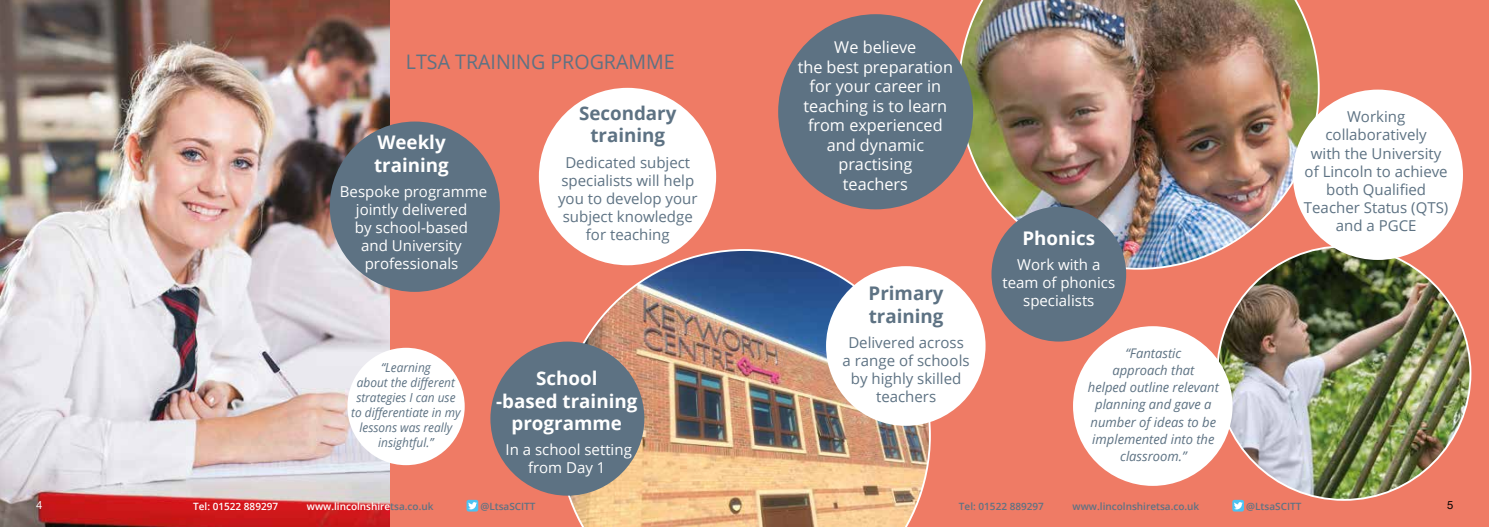
<style>
.page{position:relative;width:1489px;height:527px;background:#fff}
.page>*{position:absolute;margin:0;border:0;box-sizing:border-box;transform-origin:0 0}
.t1{font:20px "Open Sans";color:#5d7283}
.t2{font:700 18.75px/22.5px "Open Sans";color:#fff}
.t3{font:700 18.75px/22.5px "Open Sans";color:#5d7283;text-align:center}
.t4{font:16.25px/19.5px "Open Sans";color:#fff;text-align:center}
.t5{font:15px/18px "Open Sans";color:#5d7283;text-align:center}
.t6{font:15px/18px "Open Sans";color:#fff;text-align:center}
.t7{font:italic 13.25px/17.2px "Open Sans";color:#5d7283;text-align:center}
.t8{font:italic 12.5px/15px "Open Sans";color:#5d7283;text-align:center;scale:.95 1}
.t9{font:11.25px "Helvetica Neue";color:#fff}
.t10{font:11.25px "Helvetica Neue";color:#000}
.t11{font:600 10px "Open Sans";color:#5d7283}
.t12{font:600 10px "Open Sans";color:#fff}
.s1{color:#5d7283}
</style>
<div class="page">
<div style="left:0;top:0;width:1488px;height:526px;background:#ef7b65"></div>
<img style="left:958px;top:0;width:361px;height:269px">
<img style="left:0;top:0;width:390px;height:526px">
<svg style="left:466px;top:499px;width:12px;height:12px"></svg>
<svg style="left:1232px;top:499px;width:11px;height:12px"></svg>
<div style="left:991px;top:206px;width:135px;height:135px;background:#5d7283;border-radius:50%"></div>
<img style="left:558px;top:249px;width:372px;height:277px">
<div style="left:826px;top:266px;width:159px;height:159px;background:#fff;border-radius:50%"></div>
<img style="left:1217px;top:247px;width:253px;height:252px">
<div style="left:778px;top:14px;width:195px;height:195px;background:#5d7283;border-radius:50%"></div>
<div style="left:1292px;top:89px;width:170px;height:171px;background:#fff;border-radius:50%"></div>
<div style="left:1072px;top:326px;width:160px;height:159px;background:#fff;border-radius:50%"></div>
<div style="left:539px;top:88px;width:177px;height:177px;background:#fff;border-radius:50%"></div>
<div style="left:330px;top:121px;width:170px;height:170px;background:#5d7283;border-radius:50%"></div>
<div style="left:490px;top:341px;width:154px;height:154px;background:#5d7283;border-radius:50%"></div>
<div style="left:347px;top:347px;width:117px;height:117px;background:#fff;border-radius:50%"></div>
<h1 class="t1" style="left:406px;top:47px;width:270px">LTSA TRAINING PROGRAMME</h1>
<p class="t2" style="left:374px;top:130px;width:76px">Weekly training</p>
<p class="t6" style="left:340px;top:182px;width:149px">Bespoke programme jointly delivered<br>by school-based<br>and University professionals</p>
<p class="t3" style="left:579px;top:101px;width:99px">Secondary training</p>
<p class="t5" style="left:558px;top:153px;width:141px">Dedicated subject specialists will help you to develop your subject knowledge for teaching</p>
<p class="t8" style="left:351px;top:359px;width:117px">“Learning<br>about the different strategies I can use to differentiate in my lessons was really insightful.”</p>
<p class="t2" style="left:496px;top:366px;width:143px;text-align:center">School<br>-based training programme</p>
<p class="t6" style="left:505px;top:440px;width:128px">In a school setting from Day 1</p>
<p class="t4" style="left:797px;top:37px;width:157px">We believe<br>the best preparation for your career in teaching is to learn from experienced and dynamic practising<br>teachers</p>
<p class="t2" style="left:1022px;top:226px;width:74px">Phonics</p>
<p class="t6" style="left:1002px;top:255px;width:114px">Work with a team of phonics</p>
<p class="t3" style="left:868px;top:281px;width:76px">Primary</p>
<p class="t6" style="left:1023px;top:291px;width:73px">specialists</p>
<p class="t3" style="left:868px;top:304px;width:76px">training</p>
<p class="t5" style="left:842px;top:332px;width:129px">Delivered across a range of schools by highly skilled teachers</p>
<p class="t7" style="left:1087px;top:343px;width:132px">“Fantastic<br>approach that<br>helped outline relevant planning and gave a number of ideas to be implemented into the classroom.”</p>
<p class="t5" style="left:1303px;top:107px;width:146px">Working collaboratively<br>with the University of Lincoln to achieve both Qualified<br>Teacher Status (QTS) and a PGCE</p>
<p class="t9" style="left:36px;top:498px;width:8px">4</p>
<p class="t12" style="left:193px;top:499px;width:86px">Tel: 01522 889297</p>
<p class="t12" style="left:307px;top:499px;width:128px">www.lincolnshire<span class="s1">tsa.co.uk</span></p>
<p class="t11" style="left:480px;top:499px;width:57px">@LtsaSCITT</p>
<p class="t11" style="left:958px;top:499px;width:86px">Tel: 01522 889297</p>
<p class="t11" style="left:1072px;top:499px;width:128px">www.lincolnshiretsa.co.uk</p>
<p class="t11" style="left:1246px;top:499px;width:57px">@LtsaSCITT</p>
<p class="t10" style="left:1447px;top:498px;width:8px">5</p>
</div>
